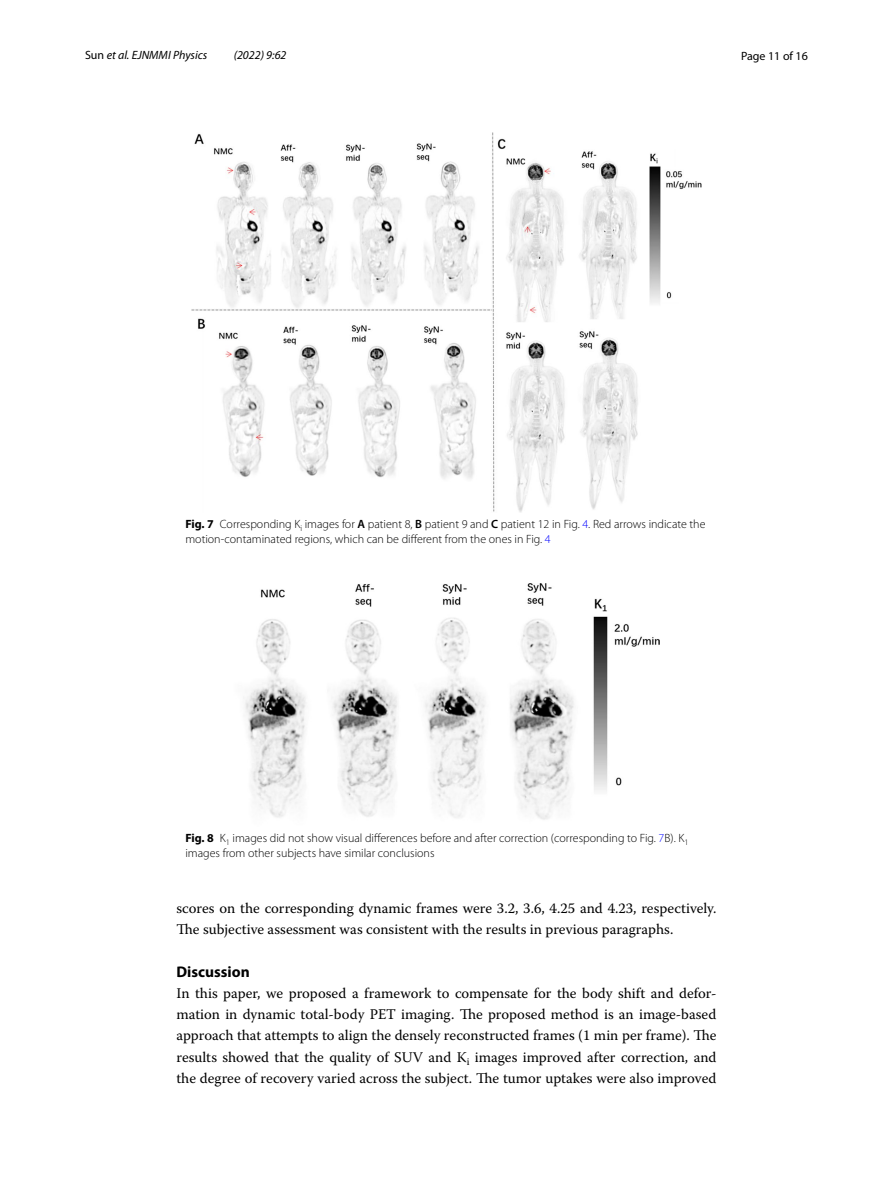
<style>
.page{position:relative;width:893px;height:1187px;background:#fff}
.page>*{position:absolute;margin:0;border:0;box-sizing:border-box;transform-origin:0 0}
.t1{font:700 15.45px "Myriad Pro";color:#000}
.t2{font:14.7px/21.3px "Warnock Pro";color:#000}
.t3{font:300 12px/15px "Myriad Pro";color:#000}
.t4{font:italic 12px "Myriad Pro";color:#000}
.t5{font:12px "Myriad Pro";color:#000}
.s1{font-style:normal}
.s2{font-weight:700}
.s3{font-weight:600}
.s4{color:#00f}
</style>
<div class="page">
<img style="left:191px;top:133px;width:511px;height:379px">
<img style="left:245px;top:583px;width:414px;height:237px">
<p class="t4" style="left:85px;top:48px;width:124px"><span class="s1">Sun</span> et al. EJNMMI Physics</p>
<p class="t4" style="left:234px;top:48px;width:54px">(2022) 9:62</p>
<p class="t5" style="left:741px;top:48px;width:68px">Page 11 of 16</p>
<p class="t3" style="left:185px;top:516px;width:521px"><span class="s2">Fig. 7</span> Corresponding K<sub>i</sub> images for <span class="s3">A</span> patient 8, <span class="s3">B</span> patient 9 and <span class="s3">C</span> patient 12 in Fig. <span class="s4">4</span>. Red arrows indicate the motion-contaminated regions, which can be different from the ones in Fig. <span class="s4">4</span></p>
<p class="t3" style="left:185px;top:830px;width:505px"><span class="s2">Fig. 8</span> K<sub>1</sub> images did not show visual differences before and after correction (corresponding to Fig. <span class="s4">7</span>B). K<sub>1 </sub>images from other subjects have similar conclusions</p>
<p class="t2" style="left:176px;top:897px;width:542px">scores on the corresponding dynamic frames were 3.2, 3.6, 4.25 and 4.23, respectively.<br>The subjective assessment was consistent with the results in previous paragraphs.</p>
<p class="t1" style="left:176px;top:961px;width:75px">Discussion</p>
<p class="t2" style="left:176px;top:982px;width:542px;text-align:justify">In this paper, we proposed a framework to compensate for the body shift and defor&shy;mation in dynamic total-body PET imaging. The proposed method is an image-based approach that attempts to align the densely reconstructed frames (1 min per frame). The results showed that the quality of SUV and K<sub>i</sub> images improved after correction, and the degree of recovery varied across the subject. The tumor uptakes were also improved</p>
</div>
